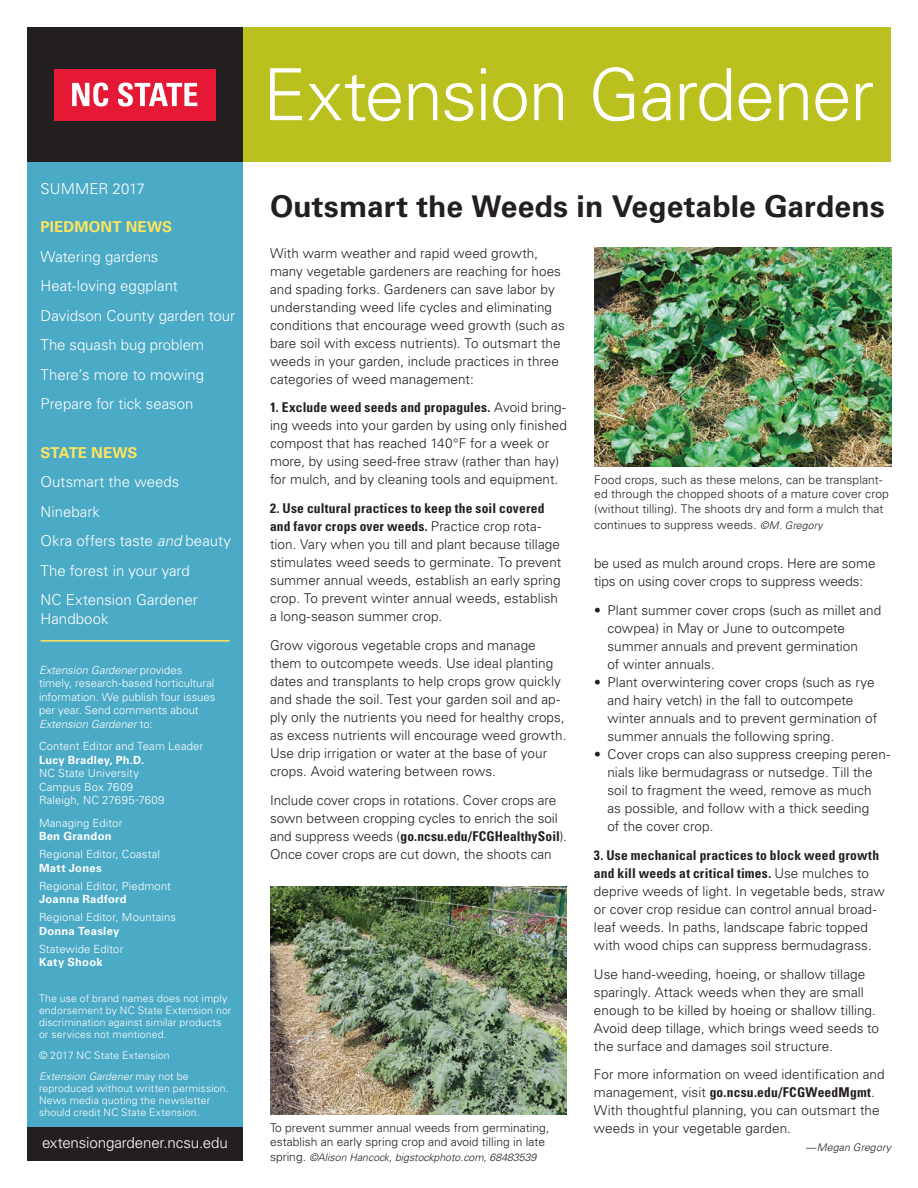
<style>
.page{position:relative;width:918px;height:1188px;background:#fff}
.page>*{position:absolute;margin:0;border:0;box-sizing:border-box;transform-origin:0 0}
.t1{font:300 72px "Univers LT Std";letter-spacing:-.02em;color:#fff}
.t2{font:700 30px "Univers LT Std";letter-spacing:.005em;color:#231f20}
.t3{font:300 15.15px "Univers LT Std";letter-spacing:-.01em;color:#fff}
.t4{font:300 15px/18.8px "Univers LT Std";color:#fff}
.t5{font:700 15px "Univers LT Std";letter-spacing:.01em;color:#ffe55e}
._2015_Body_Text{font:300 13.5px/18px "Univers LT Std";letter-spacing:.005em;color:#231f20}
._2015_Bulleted{font:300 13.5px/18px "Univers LT Std";letter-spacing:.005em;color:#231f20}
._2015_Body_Text-2{font:300 12px/14.4px "Univers LT Std";letter-spacing:.005em;color:#231f20}
.t6{font:300 11.25px/13.5px "Univers LT Std";letter-spacing:.01em;color:#fff}
.t7{font:700 11.25px "Univers LT Std";letter-spacing:.02em;color:#fff}
.t8{font:300 10.5px/12px "Univers LT Std";letter-spacing:.015em;color:#fff}
._2015_Byline{font:italic 300 10.5px "Univers LT Std";color:#231f20}
.s1{font-style:italic}
.s2{font-weight:700;font-stretch:condensed}
.s3{font-style:italic;font-size:10.5px}
.s4{font-style:normal;font-size:12px}
</style>
<div class="page">
<div style="left:27px;top:162px;width:216px;height:965px;background:#4baac6"></div>
<div style="left:27px;top:1127px;width:216px;height:34px;background:#231f20"></div>
<hr style="left:40px;top:640px;width:190px;height:2px;background:#ffe55e">
<div style="left:243px;top:27px;width:648px;height:135px;background:#bac11f"></div>
<div style="left:27px;top:27px;width:216px;height:135px;background:#231f20"></div>
<div style="left:54px;top:69px;width:162px;height:51px;background:#e51836"></div>
<svg style="left:72px;top:83px;width:36px;height:24px"></svg>
<svg style="left:118px;top:83px;width:79px;height:24px"></svg>
<img style="left:594px;top:248px;width:297px;height:218px">
<img style="left:270px;top:886px;width:297px;height:228px">
<p class="t4" style="left:40px;top:180px;width:106px">SUMMER 2017</p>
<p class="t5" style="left:40px;top:218px;width:133px">PIEDMONT NEWS</p>
<p class="t4" style="left:40px;top:247px;width:119px">Watering gardens</p>
<p class="t4" style="left:40px;top:276px;width:139px">Heat-loving eggplant</p>
<p class="t4" style="left:40px;top:306px;width:196px">Davidson County garden tour</p>
<p class="t4" style="left:40px;top:335px;width:165px">The squash bug problem</p>
<p class="t4" style="left:40px;top:365px;width:165px">There’s more to mowing</p>
<p class="t4" style="left:40px;top:395px;width:154px">Prepare for tick season</p>
<p class="t5" style="left:40px;top:443px;width:99px">STATE NEWS</p>
<p class="t4" style="left:40px;top:472px;width:140px">Outsmart the weeds</p>
<p class="t4" style="left:40px;top:502px;width:61px">Ninebark</p>
<p class="t4" style="left:40px;top:532px;width:192px">Okra offers taste <span class="s1">and</span> beauty</p>
<p class="t4" style="left:40px;top:561px;width:151px">The forest in your yard</p>
<p class="t4" style="left:40px;top:591px;width:159px">NC Extension Gardener<br>Handbook</p>
<p class="t6" style="left:39px;top:663px;width:178px"><span class="s1">Extension Gardener</span> provides timely, research-based horticultural information. We publish four issues per year. Send comments about<br><span class="s1">Extension Gardener</span> to:</p>
<p class="t6" style="left:39px;top:739px;width:166px">Content Editor and Team Leader</p>
<p class="t7" style="left:39px;top:753px;width:107px">Lucy Bradley, Ph.D.</p>
<p class="t6" style="left:39px;top:766px;width:102px">NC State University</p>
<p class="t6" style="left:39px;top:780px;width:96px">Campus Box 7609</p>
<p class="t6" style="left:39px;top:793px;width:127px">Raleigh, NC 27695-7609</p>
<p class="t6" style="left:39px;top:816px;width:85px">Managing Editor</p>
<p class="t7" style="left:39px;top:829px;width:74px">Ben Grandon</p>
<p class="t6" style="left:39px;top:847px;width:122px">Regional Editor, Coastal</p>
<p class="t7" style="left:39px;top:861px;width:64px">Matt Jones</p>
<p class="t6" style="left:39px;top:879px;width:134px">Regional Editor, Piedmont</p>
<p class="t7" style="left:39px;top:892px;width:89px">Joanna Radford</p>
<p class="t6" style="left:39px;top:910px;width:139px">Regional Editor, Mountains</p>
<p class="t7" style="left:39px;top:924px;width:82px">Donna Teasley</p>
<p class="t6" style="left:39px;top:942px;width:86px">Statewide Editor</p>
<p class="t7" style="left:39px;top:955px;width:65px">Katy Shook</p>
<p class="t8" style="left:39px;top:992px;width:194px">The use of brand names does not imply endorsement by NC State Extension nor discrimination against similar products or services not mentioned.</p>
<p class="t8" style="left:39px;top:1049px;width:132px">© 2017 NC State Extension</p>
<p class="t8" style="left:39px;top:1070px;width:191px"><span class="s1">Extension Gardener</span> may not be reproduced without written permission.</p>
<p class="t8" style="left:39px;top:1094px;width:173px">News media quoting the newsletter should credit NC State Extension.</p>
<p class="t3" style="left:42px;top:1133px;width:187px">extensiongardener.ncsu.edu</p>
<p class="t1" style="left:263px;top:51px;width:613px">Extension Gardener</p>
<p class="t2" style="left:270px;top:189px;width:616px">Outsmart the Weeds in Vegetable Gardens</p>
<p class="_2015_Body_Text" style="left:270px;top:244px;width:296px">With warm weather and rapid weed growth, many vegetable gardeners are reaching for hoes and spading forks. Gardeners can save labor by understanding weed life cycles and eliminating conditions that encourage weed growth (such as bare soil with excess nutrients). To outsmart the weeds in your garden, include practices in three categories of weed management:</p>
<p class="_2015_Body_Text" style="left:270px;top:399px;width:298px"><span class="s2">1. Exclude weed seeds and propagules.</span> Avoid bring&shy;ing weeds into your garden by using only finished compost that has reached 140°F for a week or more, by using seed-free straw (rather than hay) for mulch, and by cleaning tools and equipment.</p>
<p class="_2015_Body_Text" style="left:270px;top:499px;width:293px"><span class="s2">2. Use cultural practices to keep the soil covered and favor crops over weeds.</span> Practice crop rota&shy;tion. Vary when you till and plant because tillage stimulates weed seeds to germinate. To prevent summer annual weeds, establish an early spring crop. To prevent winter annual weeds, establish a long-season summer crop.</p>
<p class="_2015_Body_Text" style="left:270px;top:636px;width:298px">Grow vigorous vegetable crops and manage them to outcompete weeds. Use ideal planting dates and transplants to help crops grow quickly and shade the soil. Test your garden soil and ap&shy;ply only the nutrients you need for healthy crops, as excess nutrients will encourage weed growth.<br>Use drip irrigation or water at the base of your crops. Avoid watering between rows.</p>
<p class="_2015_Body_Text" style="left:270px;top:791px;width:298px">Include cover crops in rotations. Cover crops are sown between cropping cycles to enrich the soil and suppress weeds (<span class="s2">go.ncsu.edu/FCGHealthySoil</span>).<br>Once cover crops are cut down, the shoots can</p>
<p class="_2015_Body_Text-2" style="left:594px;top:472px;width:296px">Food crops, such as these melons, can be transplant&shy;ed through the chopped shoots of a mature cover crop (without tilling). The shoots dry and form a mulch that</p>
<p class="_2015_Body_Text-2" style="left:594px;top:517px;width:230px">continues to suppress weeds. <span class="s3">©M. Gregory</span></p>
<p class="_2015_Body_Text" style="left:594px;top:554px;width:283px">be used as mulch around crops. Here are some tips on using cover crops to suppress weeds:</p>
<p class="_2015_Bulleted" style="left:608px;top:601px;width:275px;text-indent:-14px">• Plant summer cover crops (such as millet and cowpea) in May or June to outcompete summer annuals and prevent germination<br>of winter annuals.</p>
<p class="_2015_Bulleted" style="left:608px;top:673px;width:271px;text-indent:-14px">• Plant overwintering cover crops (such as rye and hairy vetch) in the fall to outcompete winter annuals and to prevent germination of summer annuals the following spring.</p>
<p class="_2015_Bulleted" style="left:607px;top:745px;width:284px;text-indent:-13px">• Cover crops can also suppress creeping peren&shy;nials like bermudagrass or nutsedge. Till the soil to fragment the weed, remove as much<br>as possible, and follow with a thick seeding<br>of the cover crop.</p>
<p class="_2015_Body_Text" style="left:594px;top:846px;width:292px"><span class="s2">3. Use mechanical practices to block weed growth and kill weeds at critical times.</span> Use mulches to deprive weeds of light. In vegetable beds, straw or cover crop residue can control annual broad&shy;leaf weeds. In paths, landscape fabric topped with wood chips can suppress bermudagrass.</p>
<p class="_2015_Body_Text" style="left:594px;top:965px;width:287px">Use hand-weeding, hoeing, or shallow tillage sparingly. Attack weeds when they are small enough to be killed by hoeing or shallow tilling.<br>Avoid deep tillage, which brings weed seeds to the surface and damages soil structure.</p>
<p class="_2015_Body_Text" style="left:594px;top:1066px;width:292px">For more information on weed identification and management, visit <span class="s2">go.ncsu.edu/FCGWeedMgmt</span>.<br>With thoughtful planning, you can outsmart the weeds in your vegetable garden.</p>
<p class="_2015_Byline" style="left:805px;top:1141px;width:87px">—Megan Gregory</p>
<p class="_2015_Body_Text-2" style="left:270px;top:1120px;width:281px">To prevent summer annual weeds from germinating, establish an early spring crop and avoid tilling in late</p>
<p class="_2015_Byline" style="left:270px;top:1150px;width:268px"><span class="s4">spring.</span> ©Alison Hancock, bigstockphoto.com, 68483539</p>
</div>
